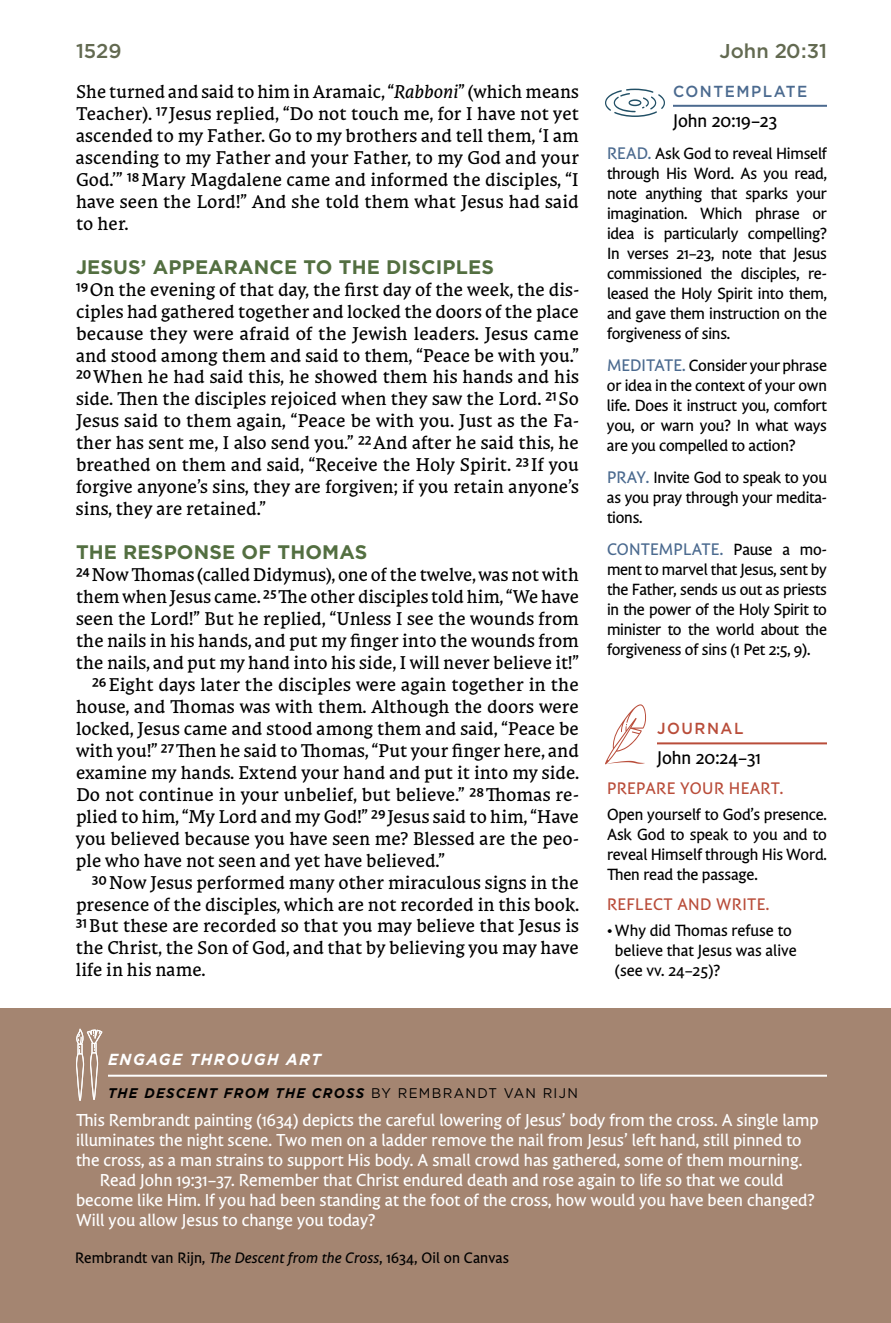
<style>
.page{position:relative;width:891px;height:1323px;background:#fff}
.page>*{position:absolute;margin:0;border:0;box-sizing:border-box;transform-origin:0 0}
.t1{font:500 20px "Gotham";color:#636a51}
.t2{font:700 19.6px "Gotham";letter-spacing:.01em;color:#536f41}
.t3{font:17.4px/22px "TNNET Serif";color:#000;text-align:justify}
.t4{font:17.2px "TNNET Sans";color:#000}
.t5{font:16.2px "TNNET Sans";color:#fff}
.t6{font:italic 700 16px "Gotham";letter-spacing:.1em;color:#fff;scale:.95 1}
.t7{font:500 16px "Gotham";letter-spacing:.1em;color:#4b6a8f;scale:.95 1}
.t8{font:500 16px "Gotham";letter-spacing:.1em;color:#b94d3a;scale:.95 1}
.t9{font:15.6px "TNNET Sans";letter-spacing:.025em;color:#b94d3a}
.t10{font:15.6px "TNNET Sans";letter-spacing:.01em;color:#4b6a8f}
.t11{font:15.2px/20px "TNNET Sans";letter-spacing:-.015em;color:#000;text-align:justify}
.t12{font:14.2px "TNNET Sans";letter-spacing:.01em;color:#000}
.t13{font:italic 700 14px "Gotham";letter-spacing:.1em;color:#000;scale:.95 1}
.s1{font-style:italic}
.s2{font-family:"TNNET Sans"}
.s3{font-size:15.6px;color:#4b6a8f}
.s4{font-size:15.2px;color:#000}
.s5{font-weight:400;font-style:normal}
</style>
<div class="page">
<hr style="left:673px;top:105px;width:154px;height:2px;background:#4b6a8f">
<svg style="left:605px;top:89px;width:60px;height:28px"></svg>
<hr style="left:657px;top:742px;width:170px;height:2px;background:#b94d3a">
<svg style="left:605px;top:704px;width:41px;height:60px"></svg>
<div style="left:0;top:1008px;width:891px;height:315px;background:#a48571"></div>
<hr style="left:108px;top:1075px;width:719px;height:2px;background:#fff">
<svg style="left:76px;top:1029px;width:26px;height:72px"></svg>
<p class="t1" style="left:76px;top:38px;width:47px">1529</p>
<p class="t1" style="left:720px;top:38px;width:109px">John 20 :31</p>
<p class="t3" style="left:76px;top:80px;width:505px">She turned and said to him in Aramaic, “<span class="s1">Rabboni</span>” (which means Teacher). <span class="s2">17</span>Jesus replied, “Do not touch me, for I have not yet ascended to my Father. Go to my brothers and tell them, ‘I am ascending to my Father and your Father, to my God and your God.’” <span class="s2">18</span>Mary Magdalene came and informed the disciples, “I have seen the Lord!” And she told them what Jesus had said to her.</p>
<p class="t2" style="left:76px;top:254px;width:419px">JESUS’ APPEARANCE TO THE DISCIPLES</p>
<p class="t3" style="left:76px;top:278px;width:505px"><span class="s2">19</span>On the evening of that day, the first day of the week, the dis&shy;ciples had gathered together and locked the doors of the place because they were afraid of the Jewish leaders. Jesus came and stood among them and said to them, “Peace be with you.” <span class="s2">20</span>When he had said this, he showed them his hands and his side. Then the disciples rejoiced when they saw the Lord. <span class="s2">21</span>So Jesus said to them again, “Peace be with you. Just as the Fa&shy;ther has sent me, I also send you.” <span class="s2">22</span>And after he said this, he breathed on them and said, “Receive the Holy Spirit. <span class="s2">23</span>If you forgive anyone’s sins, they are forgiven; if you retain anyone’s sins, they are retained.”</p>
<p class="t2" style="left:76px;top:539px;width:293px">THE RESPONSE OF THOMAS</p>
<p class="t3" style="left:76px;top:563px;width:504px"><span class="s2">24</span>Now Thomas (called Didymus), one of the twelve, was not with</p>
<p class="t3" style="left:76px;top:585px;width:504px">them when Jesus came. <span class="s2">25</span>The other disciples told him, “We have</p>
<p class="t3" style="left:76px;top:607px;width:505px">seen the Lord!” But he replied, “Unless I see the wounds from</p>
<p class="t3" style="left:76px;top:629px;width:504px">the nails in his hands, and put my finger into the wounds from</p>
<p class="t3" style="left:76px;top:651px;width:504px">the nails, and put my hand into his side, I will never believe it!”</p>
<p class="t3" style="left:92px;top:673px;width:489px"><span class="s2">26</span>Eight days later the disciples were again together in the</p>
<p class="t3" style="left:76px;top:695px;width:504px">house, and Thomas was with them. Although the doors were</p>
<p class="t3" style="left:76px;top:717px;width:505px">locked, Jesus came and stood among them and said, “Peace be</p>
<p class="t3" style="left:76px;top:739px;width:504px">with you!” <span class="s2">27</span>Then he said to Thomas, “Put your finger here, and</p>
<p class="t3" style="left:76px;top:761px;width:504px">examine my hands. Extend your hand and put it into my side.</p>
<p class="t3" style="left:76px;top:783px;width:504px">Do not continue in your unbelief, but believe.” <span class="s2">28</span>Thomas re-</p>
<p class="t3" style="left:76px;top:805px;width:504px">plied to him, “My Lord and my God!” <span class="s2">29</span>Jesus said to him, “Have</p>
<p class="t3" style="left:76px;top:827px;width:504px">you believed because you have seen me? Blessed are the peo-</p>
<p class="t3" style="left:76px;top:849px;width:370px">ple who have not seen and yet have believed.”</p>
<p class="t3" style="left:92px;top:871px;width:489px"><span class="s2">30</span>Now Jesus performed many other miraculous signs in the</p>
<p class="t3" style="left:76px;top:893px;width:504px">presence of the disciples, which are not recorded in this book.</p>
<p class="t3" style="left:76px;top:915px;width:504px"><span class="s2">31</span>But these are recorded so that you may believe that Jesus is</p>
<p class="t3" style="left:76px;top:937px;width:505px">the Christ, the Son of God, and that by believing you may have</p>
<p class="t3" style="left:76px;top:959px;width:131px">life in his name.</p>
<p class="t7" style="left:673px;top:81px;width:143px">CONTEMPLATE</p>
<p class="t4" style="left:673px;top:110px;width:106px">John 20:19–23</p>
<p class="t11" style="left:607px;top:143px;width:222px"><span class="s3">READ.</span> Ask God to reveal Himself through His Word. As you read, note anything that sparks your imagination. Which phrase or idea is particularly compelling?<br>In verses 21–23, note that Jesus commissioned the disciples, re&shy;leased the Holy Spirit into them, and gave them instruction on the forgiveness of sins.</p>
<p class="t11" style="left:607px;top:355px;width:222px"><span class="s3">MEDITATE.</span> Consider your phrase or idea in the context of your own life. Does it instruct you, comfort you, or warn you? In what ways are you compelled to action?</p>
<p class="t11" style="left:607px;top:467px;width:222px"><span class="s3">PRAY.</span> Invite God to speak to you as you pray through your medita&shy;tions.</p>
<p class="t10" style="left:607px;top:539px;width:222px">CONTEMPLATE. <span class="s4">Pause a mo-</span></p>
<p class="t11" style="left:607px;top:559px;width:222px">ment to marvel that Jesus, sent by the Father, sends us out as priests in the power of the Holy Spirit to minister to the world about the forgiveness of sins (1 Pet 2:5, 9).</p>
<p class="t8" style="left:657px;top:718px;width:93px">JOURNAL</p>
<p class="t4" style="left:657px;top:747px;width:105px">John 20:24–31</p>
<p class="t9" style="left:607px;top:779px;width:178px">PREPARE YOUR HEART.</p>
<p class="t11" style="left:607px;top:805px;width:222px">Open yourself to God’s presence.<br>Ask God to speak to you and to reveal Himself through His Word.<br>Then read the passage.</p>
<p class="t9" style="left:607px;top:895px;width:164px">REFLECT AND WRITE.</p>
<p class="t11" style="left:615px;top:921px;width:183px;text-align:left;text-indent:-8px">• Why did Thomas refuse to believe that Jesus was alive (see vv. 24–25)?</p>
<p class="t6" style="left:108px;top:1048px;width:226px">ENGAGE THROUGH ART</p>
<p class="t13" style="left:108px;top:1083px;width:496px">THE DESCENT FROM THE CROSS <span class="s5">BY REMBRANDT VAN RIJN</span></p>
<p class="t5" style="left:76px;top:1109px;width:744px">This Rembrandt painting (1634) depicts the careful lowering of Jesus’ body from the cross. A single lamp</p>
<p class="t5" style="left:76px;top:1129px;width:727px">illuminates the night scene. Two men on a ladder remove the nail from Jesus’ left hand, still pinned to</p>
<p class="t5" style="left:76px;top:1149px;width:728px">the cross, as a man strains to support His body. A small crowd has gathered, some of them mourning.</p>
<p class="t5" style="left:100px;top:1169px;width:685px">Read John 19:31–37. Remember that Christ endured death and rose again to life so that we could</p>
<p class="t5" style="left:76px;top:1189px;width:740px">become like Him. If you had been standing at the foot of the cross, how would you have been changed?</p>
<p class="t5" style="left:76px;top:1209px;width:301px">Will you allow Jesus to change you today?</p>
<p class="t12" style="left:75px;top:1249px;width:436px">Rembrandt van Rijn, <span class="s1">The Descent from the Cross</span>, 1634, Oil on Canvas</p>
</div>
